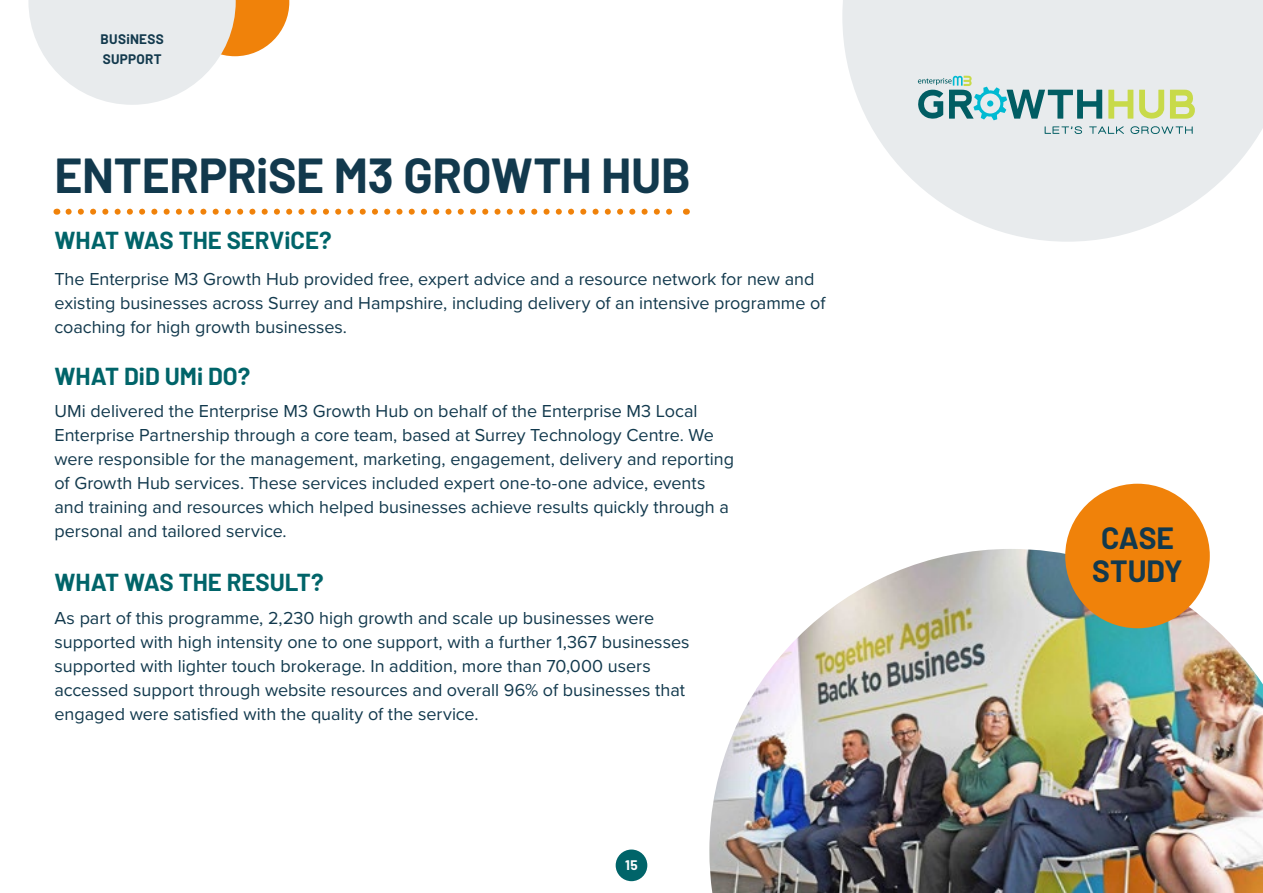
<style>
.page{position:relative;width:1263px;height:893px;background:#fff}
.page>*{position:absolute;margin:0;border:0;box-sizing:border-box;transform-origin:0 0}
.body_-_aligned{font:700 48px "Barlow";letter-spacing:-.005em;color:#12394d}
.Paragraph_Style_5{font:700 30px "Barlow";letter-spacing:-.005em;color:#12394d}
.body_-_aligned-2{font:700 24px "Barlow";color:#006469}
.body_-_aligned-3{font:18px/24px "Proxima Nova";color:#12394d}
.Paragraph_Style_4{font:700 13.5px/19.5px "Barlow";letter-spacing:.02em;color:#12394d}
.t1{font:700 13.5px "Barlow";color:#fff}
</style>
<div class="page">
<div style="left:616px;top:849px;width:31px;height:32px;background:#006469;border-radius:50%"></div>
<svg style="left:842px;top:0;width:421px;height:242px;fill:#e8ebed"></svg>
<img style="left:709px;top:549px;width:554px;height:344px">
<svg style="left:69px;top:209px;width:604px;height:6px"></svg>
<div style="left:1065px;top:484px;width:145px;height:144px;background:#f0820a;border-radius:50%"></div>
<svg style="left:1170px;top:90px;width:25px;height:29px"></svg>
<svg style="left:1108px;top:90px;width:25px;height:29px"></svg>
<svg style="left:1139px;top:90px;width:25px;height:29px"></svg>
<svg style="left:1130px;top:126px;width:63px;height:8px"></svg>
<svg style="left:1089px;top:126px;width:35px;height:8px"></svg>
<svg style="left:1045px;top:126px;width:37px;height:8px"></svg>
<svg style="left:918px;top:76px;width:184px;height:44px;background:#9dc2c5"></svg>
<div style="left:987px;top:100px;width:6px;height:7px;background:#00bad2;border-radius:50%"></div>
<svg style="left:28px;top:0;width:261px;height:105px"></svg>
<p class="Paragraph_Style_4" style="left:101px;top:28px;width:65px">BUSiNESS<br>SUPPORT</p>
<p class="body_-_aligned" style="left:54px;top:140px;width:638px">ENTERPRiSE M3 GROWTH HUB</p>
<p class="body_-_aligned-2" style="left:54px;top:223px;width:279px">WHAT WAS THE SERViCE?</p>
<p class="body_-_aligned-3" style="left:54px;top:266px;width:772px">The Enterprise M3 Growth Hub provided free, expert advice and a resource network for new and existing businesses across Surrey and Hampshire, including delivery of an intensive programme of coaching for high growth businesses.</p>
<p class="body_-_aligned-2" style="left:54px;top:358px;width:197px">WHAT DiD UMi DO?</p>
<p class="body_-_aligned-3" style="left:54px;top:398px;width:681px">UMi delivered the Enterprise M3 Growth Hub on behalf of the Enterprise M3 Local Enterprise Partnership through a core team, based at Surrey Technology Centre. We were responsible for the management, marketing, engagement, delivery and reporting of Growth Hub services. These services included expert one-to-one advice, events and training and resources which helped businesses achieve results quickly through a personal and tailored service.</p>
<p class="body_-_aligned-2" style="left:54px;top:564px;width:271px">WHAT WAS THE RESULT?</p>
<p class="body_-_aligned-3" style="left:54px;top:605px;width:636px">As part of this programme, 2,230 high growth and scale up businesses were supported with high intensity one to one support, with a further 1,367 businesses supported with lighter touch brokerage. In addition, more than 70,000 users accessed support through website resources and overall 96% of businesses that engaged were satisfied with the quality of the service.</p>
<p class="t1" style="left:625px;top:855px;width:14px">15</p>
<p class="Paragraph_Style_5" style="left:1101px;top:516px;width:74px">CASE</p>
<p class="Paragraph_Style_5" style="left:1092px;top:549px;width:92px">STUDY</p>
</div>
